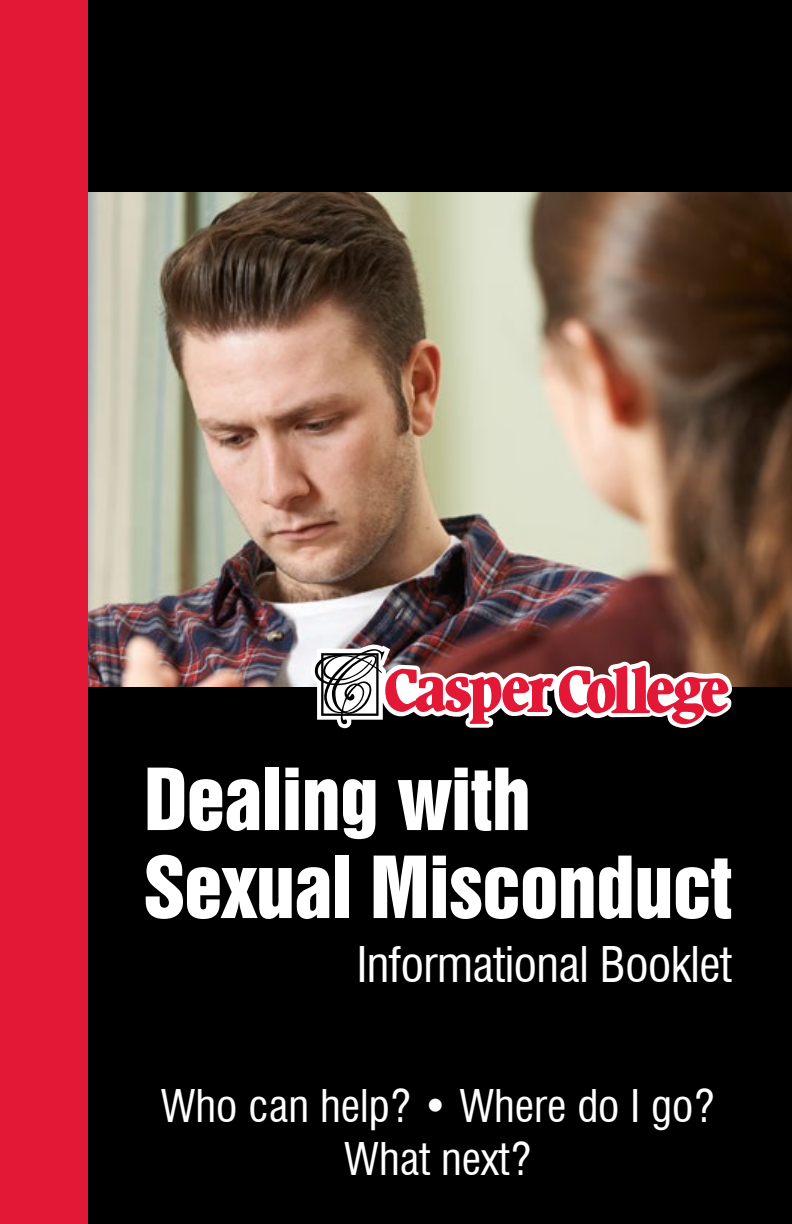
<style>
.page{position:relative;width:792px;height:1224px;background:#000}
.page>*{position:absolute;margin:0;border:0;box-sizing:border-box;transform-origin:0 0}
.t1{font:78px/88px "Swiss 921 BT Regular A";letter-spacing:-.005em;color:#fff}
.t2{font:condensed 48px "Swiss 721 BT";letter-spacing:-.01em;color:#fff}
.t3{font:condensed 44px/52.8px "Swiss 721 BT";color:#fff;text-align:center}
</style>
<div class="page">
<img style="left:87px;top:192px;width:705px;height:494px">
<div style="left:0;top:0;width:87px;height:1224px;background:#e31837"></div>
<svg style="left:311px;top:644px;width:421px;height:85px"></svg>
<h1 class="t1" style="left:144px;top:754px;width:590px">Dealing with<br>Sexual Misconduct</h1>
<p class="t2" style="left:357px;top:936px;width:377px">Informational Booklet</p>
<p class="t3" style="left:161px;top:1080px;width:556px">Who can help? • Where do I go?<br>What next?</p>
</div>
